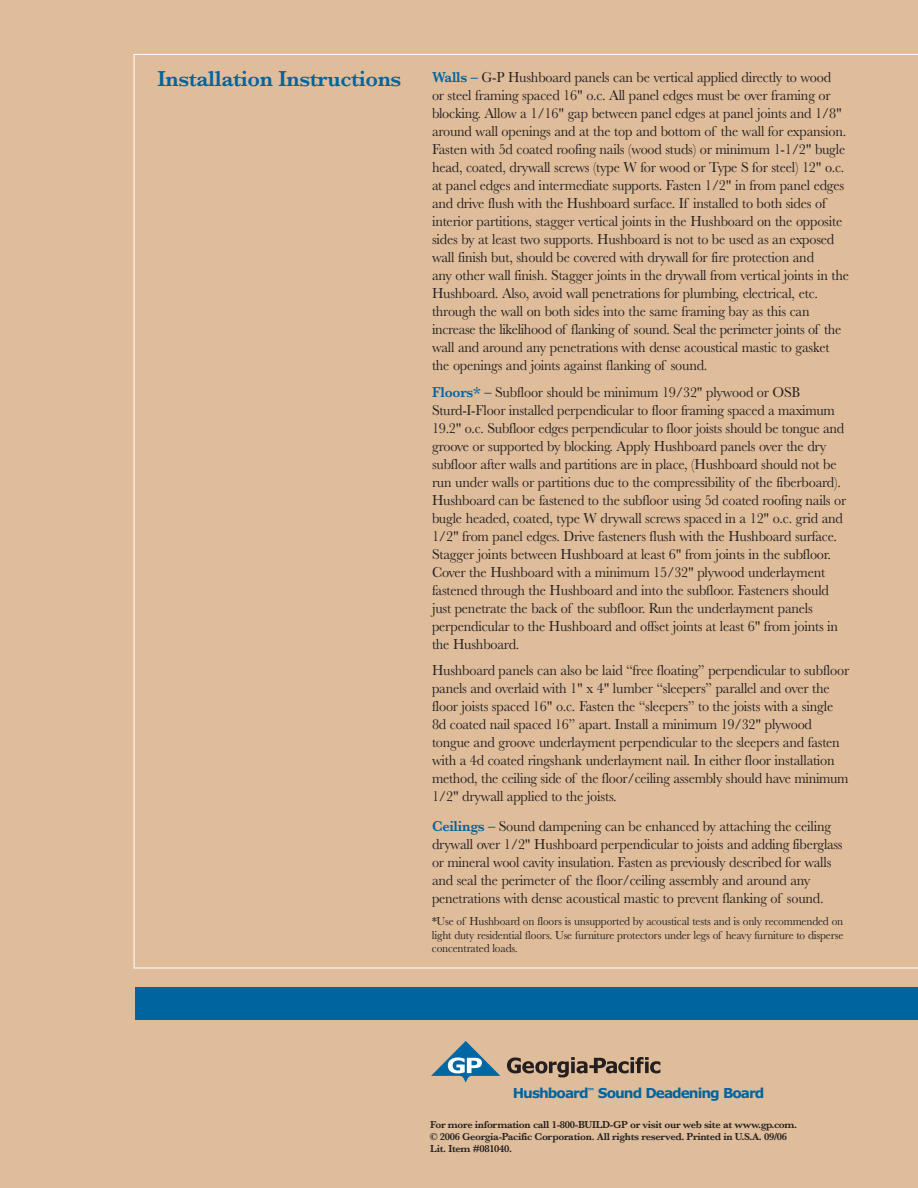
<style>
.page{position:relative;width:918px;height:1188px;background:#dfbd9b}
.page>*{position:absolute;margin:0;border:0;box-sizing:border-box;transform-origin:0 0}
.t1{font:600 22.5px "Baskerville";letter-spacing:-.02em;color:#00649e}
.t2{font:15px/18px "Baskerville";letter-spacing:-.015em;color:#231f20;scale:.95 1}
.t3{font:700 13.65px "Verdana";letter-spacing:-.07em;color:#00649e}
.t4{font:12px/13.5px "Baskerville";letter-spacing:-.015em;color:#231f20;text-align:justify;scale:.95 1}
.t5{font:600 10.5px/12px "Baskerville";letter-spacing:-.03em;color:#231f20}
.s1{font-weight:600;color:#00649e}
</style>
<div class="page">
<svg style="left:431px;top:1041px;width:69px;height:42px"></svg>
<svg style="left:507px;top:1057px;width:153px;height:20px"></svg>
<div style="left:135px;top:987px;width:783px;height:33px;background:#00649e"></div>
<h1 class="t1" style="left:158px;top:65px;width:245px">Installation Instructions</h1>
<p class="t2" style="left:432px;top:68px;width:440px"><span class="s1">Walls –</span> G-P Hushboard panels can be vertical applied directly to wood<br>or steel framing spaced 16" o.c. All panel edges must be over framing or blocking. Allow a 1/16" gap between panel edges at panel joints and 1/8" around wall openings and at the top and bottom of the wall for expansion.<br>Fasten with 5d coated roofing nails (wood studs) or minimum 1-1/2" bugle head, coated, drywall screws (type W for wood or Type S for steel) 12" o.c. at panel edges and intermediate supports. Fasten 1/2" in from panel edges and drive flush with the Hushboard surface. If installed to both sides of interior partitions, stagger vertical joints in the Hushboard on the opposite sides by at least two supports. Hushboard is not to be used as an exposed wall finish but, should be covered with drywall for fire protection and<br>any other wall finish. Stagger joints in the drywall from vertical joints in the Hushboard. Also, avoid wall penetrations for plumbing, electrical, etc. through the wall on both sides into the same framing bay as this can increase the likelihood of flanking of sound. Seal the perimeter joints of the wall and around any penetrations with dense acoustical mastic to gasket the openings and joints against flanking of sound.</p>
<p class="t2" style="left:432px;top:383px;width:438px"><span class="s1">Floors* –</span> Subfloor should be minimum 19/32" plywood or OSB Sturd-I-Floor installed perpendicular to floor framing spaced a maximum 19.2" o.c. Subfloor edges perpendicular to floor joists should be tongue and groove or supported by blocking. Apply Hushboard panels over the dry subfloor after walls and partitions are in place, (Hushboard should not be run under walls or partitions due to the compressibility of the fiberboard).<br>Hushboard can be fastened to the subfloor using 5d coated roofing nails or bugle headed, coated, type W drywall screws spaced in a 12" o.c. grid and 1/2" from panel edges. Drive fasteners flush with the Hushboard surface.<br>Stagger joints between Hushboard at least 6" from joints in the subfloor.<br>Cover the Hushboard with a minimum 15/32" plywood underlayment fastened through the Hushboard and into the subfloor. Fasteners should just penetrate the back of the subfloor. Run the underlayment panels perpendicular to the Hushboard and offset joints at least 6" from joints in the Hushboard.</p>
<p class="t2" style="left:432px;top:661px;width:441px">Hushboard panels can also be laid “free floating” perpendicular to subfloor panels and overlaid with 1" x 4" lumber “sleepers” parallel and over the floor joists spaced 16" o.c. Fasten the “sleepers” to the joists with a single 8d coated nail spaced 16” apart. Install a minimum 19/32" plywood tongue and groove underlayment perpendicular to the sleepers and fasten with a 4d coated ringshank underlayment nail. In either floor installation method, the ceiling side of the floor/ceiling assembly should have minimum 1/2" drywall applied to the joists.</p>
<p class="t2" style="left:432px;top:817px;width:434px"><span class="s1">Ceilings –</span> Sound dampening can be enhanced by attaching the ceiling drywall over 1/2" Hushboard perpendicular to joists and adding fiberglass or mineral wool cavity insulation. Fasten as previously described for walls and seal the perimeter of the floor/ceiling assembly and around any penetrations with dense acoustical mastic to prevent flanking of sound.</p>
<p class="t4" style="left:432px;top:915px;width:435px">*Use of Hushboard on floors is unsupported by acoustical tests and is only recommended on light duty residential floors. Use furniture protectors under legs of heavy furniture to disperse concentrated loads.</p>
<p class="t3" style="left:513px;top:1085px;width:253px">Hushboard<sup>™</sup> Sound Deadening Board</p>
<p class="t5" style="left:430px;top:1119px;width:368px">For more information call 1-800-BUILD-GP or visit our web site at www.gp.com. © 2006 Georgia-Pacific Corporation. All rights reserved. Printed in U.S.A. 09/06<br>Lit. Item #081040.</p>
</div>
